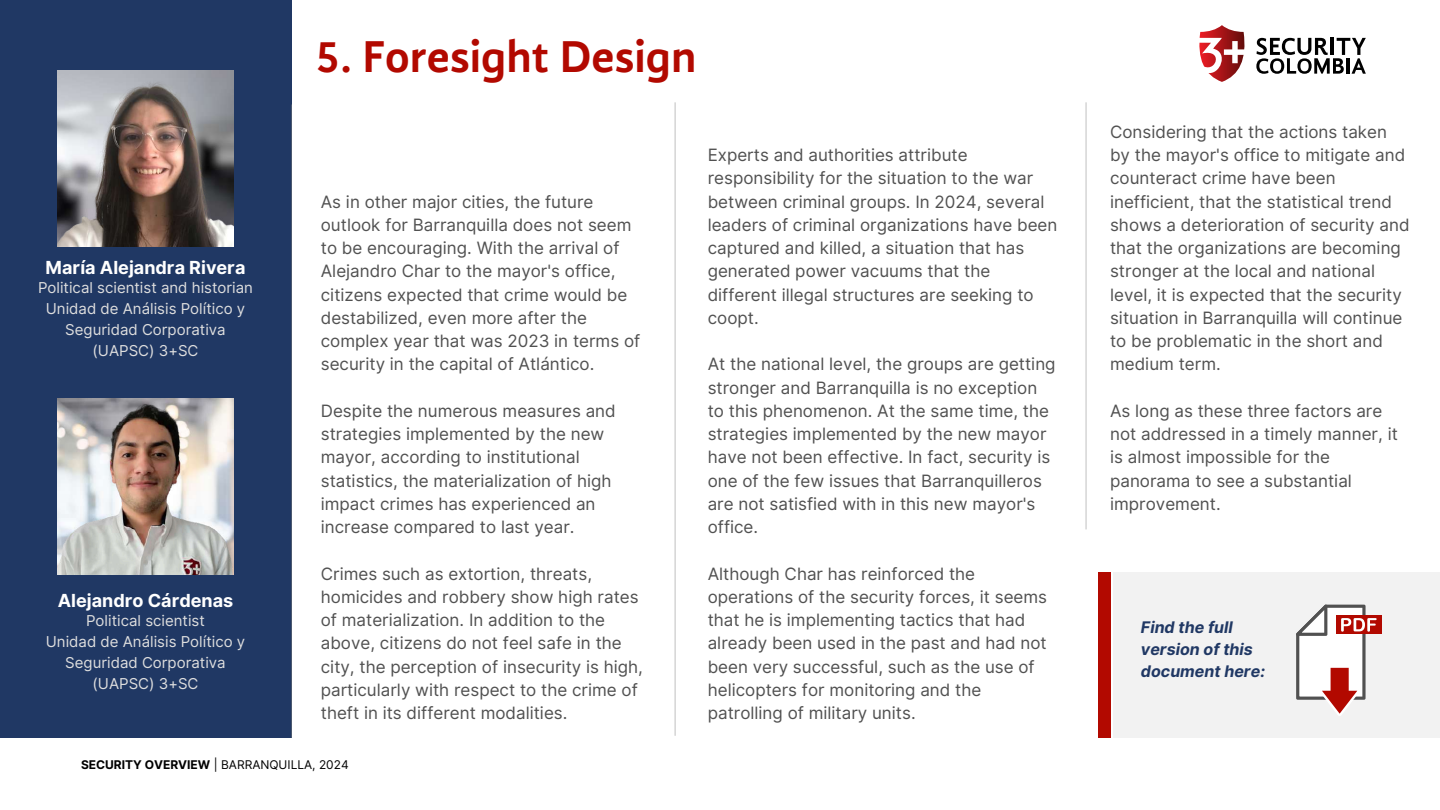
<style>
.page{position:relative;width:1440px;height:810px;background:#fff}
.page>*{position:absolute;margin:0;border:0;box-sizing:border-box;transform-origin:0 0}
.t1{font:700 46px "Gandhi Sans";color:#b20900}
.t2{font:700 18px "Inter";color:#fff}
.t3{font:17px/23.2px "Inter";color:#515151}
.t4{font:italic 700 16px/21.8px "Inter";color:#203864}
.t5{font:15px/21px "Inter";color:#dedede;text-align:center}
.t6{font:12px "Inter";color:#000}
.s1{font-weight:700}
</style>
<div class="page">
<div style="left:0;top:0;width:291px;height:738px;background:#203864"></div>
<svg style="left:1256px;top:38px;width:110px;height:36px"></svg>
<svg style="left:1199px;top:25px;width:46px;height:57px"></svg>
<img style="left:58px;top:71px;width:175px;height:175px">
<img style="left:58px;top:399px;width:175px;height:175px">
<div style="left:1113px;top:573px;width:327px;height:165px;background:#f2f2f2"></div>
<div style="left:1098px;top:573px;width:13px;height:165px;background:#b20900"></div>
<hr style="left:291px;top:104px;width:1px;height:634px;background:#7e7e7e">
<hr style="left:1086px;top:102px;width:1px;height:427px;background:#7e7e7e">
<hr style="left:675px;top:102px;width:1px;height:634px;background:#7e7e7e">
<div style="left:1336px;top:615px;width:45px;height:18px;background:#b20900"></div>
<svg style="left:1296px;top:605px;width:81px;height:111px"></svg>
<h1 class="t1" style="left:315px;top:37px;width:383px">5. Foresight Design</h1>
<p class="t2" style="left:46px;top:256px;width:201px">María Alejandra Rivera</p>
<p class="t5" style="left:38px;top:277px;width:217px">Political scientist and historian<br>Unidad de Análisis Político y<br>Seguridad Corporativa (UAPSC) 3+SC</p>
<p class="t2" style="left:58px;top:589px;width:177px">Alejandro Cárdenas</p>
<p class="t5" style="left:46px;top:610px;width:201px">Political scientist<br>Unidad de Análisis Político y<br>Seguridad Corporativa (UAPSC) 3+SC</p>
<p class="t3" style="left:321px;top:190px;width:321px">As in other major cities, the future outlook for Barranquilla does not seem to be encouraging. With the arrival of Alejandro Char to the mayor's office, citizens expected that crime would be destabilized, even more after the complex year that was 2023 in terms of security in the capital of Atlántico.</p>
<p class="t3" style="left:321px;top:399px;width:296px">Despite the numerous measures and strategies implemented by the new mayor, according to institutional statistics, the materialization of high impact crimes has experienced an increase compared to last year.</p>
<p class="t3" style="left:321px;top:562px;width:324px">Crimes such as extortion, threats, homicides and robbery show high rates of materialization. In addition to the above, citizens do not feel safe in the city, the perception of insecurity is high, particularly with respect to the crime of theft in its different modalities.</p>
<p class="t6" style="left:81px;top:758px;width:269px"><span class="s1">SECURITY OVERVIEW</span> | BARRANQUILLA, 2024</p>
<p class="t3" style="left:708px;top:143px;width:351px">Experts and authorities attribute responsibility for the situation to the war between criminal groups. In 2024, several leaders of criminal organizations have been captured and killed, a situation that has generated power vacuums that the different illegal structures are seeking to coopt.</p>
<p class="t3" style="left:708px;top:353px;width:349px">At the national level, the groups are getting stronger and Barranquilla is no exception to this phenomenon. At the same time, the strategies implemented by the new mayor have not been effective. In fact, security is one of the few issues that Barranquilleros are not satisfied with in this new mayor's office.</p>
<p class="t3" style="left:708px;top:562px;width:341px">Although Char has reinforced the operations of the security forces, it seems that he is implementing tactics that had already been used in the past and had not been very successful, such as the use of helicopters for monitoring and the patrolling of military units.</p>
<p class="t3" style="left:1110px;top:120px;width:301px">Considering that the actions taken by the mayor's office to mitigate and counteract crime have been inefficient, that the statistical trend shows a deterioration of security and that the organizations are becoming stronger at the local and national level, it is expected that the security situation in Barranquilla will continue to be problematic in the short and medium term.</p>
<p class="t3" style="left:1110px;top:399px;width:289px">As long as these three factors are not addressed in a timely manner, it is almost impossible for the panorama to see a substantial improvement.</p>
<p class="t4" style="left:1141px;top:616px;width:126px">Find the full version of this document here:</p>
</div>
